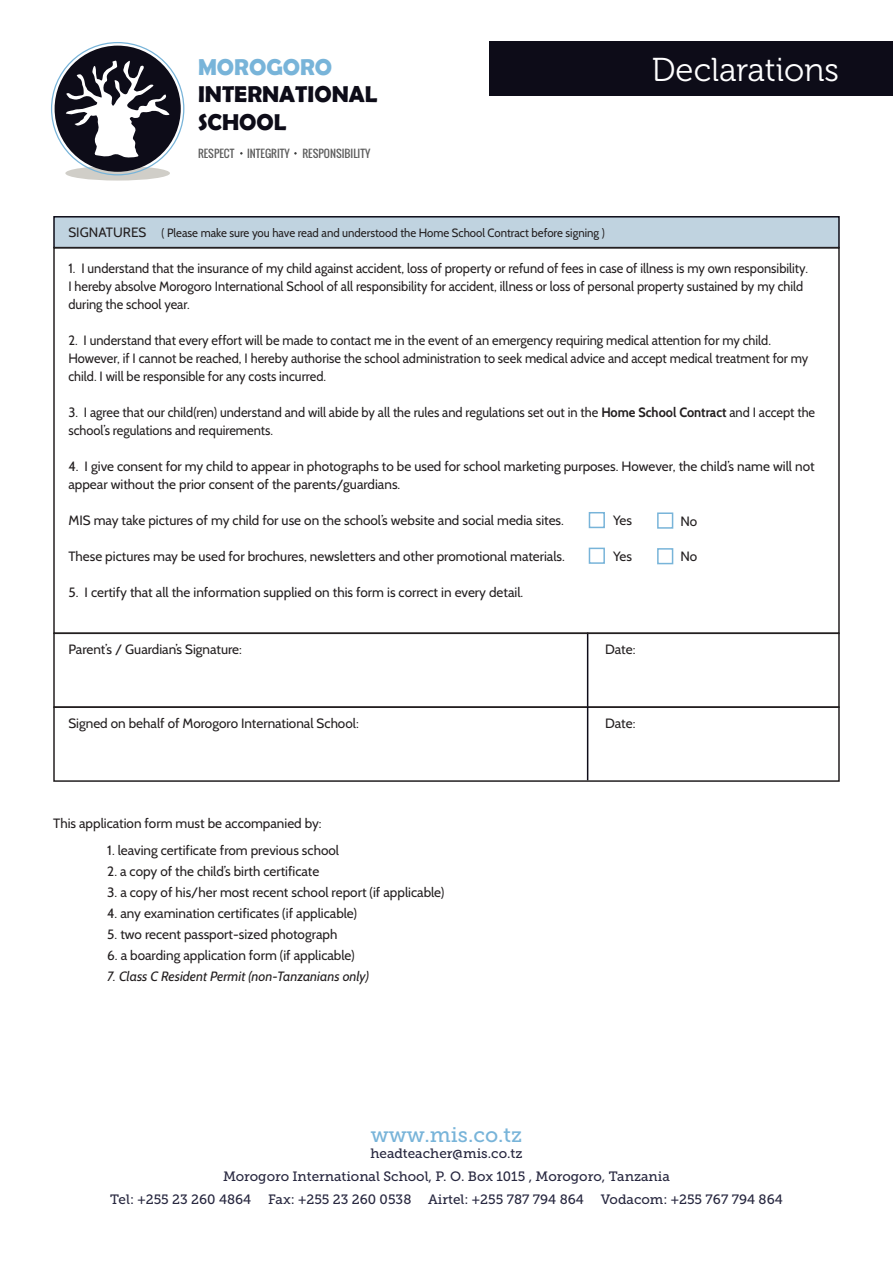
<style>
.page{position:relative;width:893px;height:1263px;background:#fff}
.page>*{position:absolute;margin:0;border:0;box-sizing:border-box;transform-origin:0 0}
.t1{font:33px "Museo 300";color:#fff}
.t2{font:700 23.1px/27.8px "Berlin Sans FB Demi";color:#0d0c18}
.t3{font:700 23.1px "Berlin Sans FB Demi";color:#78b4d9}
.t4{font:21px "Museo Slab 500";color:#78b4d9}
.t5{font:13.5px/18px "Cabin";color:#231f20}
.t6{font:13.5px/18px "Cabin";color:#231f20;scale:.95 1}
.t7{font:13.5px "Museo Slab 500";color:#27273f}
.t8{font:italic 13.5px "Cabin";color:#231f20}
.t9{font:12px "Cabin";color:#231f20;scale:.95 1}
.t10{font:10.65px "Oswald";color:#5e5e5e}
.s1{font-size:13.5px}
.s2{font-weight:700}
</style>
<div class="page">
<svg style="left:65px;top:166px;width:105px;height:15px"></svg>
<div style="left:55px;top:46px;width:126px;height:126px;background:#0d0c18;border-radius:50%"></div>
<svg style="left:65px;top:59px;width:107px;height:99px"></svg>
<div style="left:53px;top:216px;width:787px;height:32px;background:#c0d3e0;border:2px solid #0d0c18"></div>
<hr style="left:587px;top:632px;width:1px;height:74px;background:#0d0c18">
<div style="left:53px;top:706px;width:787px;height:76px;border:2px solid #231f20"></div>
<hr style="left:587px;top:706px;width:1px;height:74px;background:#0d0c18">
<div style="left:53px;top:247px;width:787px;height:387px;border:2px solid #231f20"></div>
<div style="left:589px;top:512px;width:16px;height:16px;border:2px solid #78b4d9"></div>
<div style="left:657px;top:512px;width:16px;height:17px;border:2px solid #78b4d9"></div>
<div style="left:589px;top:548px;width:16px;height:16px;border:2px solid #78b4d9"></div>
<div style="left:657px;top:548px;width:16px;height:16px;border:2px solid #78b4d9"></div>
<div style="left:489px;top:42px;width:404px;height:54px;background:#0d0c18"></div>
<h2 class="t3" style="left:198px;top:53px;width:136px">MOROGORO</h2>
<h2 class="t2" style="left:198px;top:80px;width:181px">INTERNATIONAL<br>SCHOOL</h2>
<p class="t10" style="left:198px;top:145px;width:174px">RESPECT INTEGRITY RESPONSIBILITY</p>
<p class="t9" style="left:68px;top:226px;width:566px"><span class="s1">SIGNATURES</span> ( Please make sure you have read and understood the Home School Contract before signing )</p>
<h1 class="t1" style="left:652px;top:52px;width:189px">Declarations</h1>
<p class="t6" style="left:68px;top:259px;width:780px">1. I understand that the insurance of my child against accident, loss of property or refund of fees in case of illness is my own responsibility.<br>I hereby absolve Morogoro International School of all responsibility for accident, illness or loss of personal property sustained by my child during the school year.</p>
<p class="t6" style="left:68px;top:331px;width:780px">2. I understand that every effort will be made to contact me in the event of an emergency requiring medical attention for my child.<br>However, if I cannot be reached, I hereby authorise the school administration to seek medical advice and accept medical treatment for my child. I will be responsible for any costs incurred.</p>
<p class="t6" style="left:68px;top:403px;width:787px">3. I agree that our child(ren) understand and will abide by all the rules and regulations set out in the <span class="s2">Home School Contract</span> and I accept the school’s regulations and requirements.</p>
<p class="t5" style="left:68px;top:457px;width:748px">4. I give consent for my child to appear in photographs to be used for school marketing purposes. However, the child’s name will not appear without the prior consent of the parents/guardians.</p>
<p class="t5" style="left:68px;top:511px;width:497px">MIS may take pictures of my child for use on the school’s website and social media sites.</p>
<p class="t5" style="left:68px;top:547px;width:498px">These pictures may be used for brochures, newsletters and other promotional materials.</p>
<p class="t5" style="left:68px;top:583px;width:456px">5. I certify that all the information supplied on this form is correct in every detail.</p>
<p class="t5" style="left:613px;top:511px;width:21px">Yes</p>
<p class="t5" style="left:680px;top:512px;width:18px">No</p>
<p class="t5" style="left:613px;top:547px;width:21px">Yes</p>
<p class="t5" style="left:680px;top:547px;width:18px">No</p>
<p class="t5" style="left:68px;top:640px;width:175px">Parent’s / Guardian’s Signature:</p>
<p class="t5" style="left:605px;top:640px;width:32px">Date:</p>
<p class="t5" style="left:68px;top:714px;width:292px">Signed on behalf of Morogoro International School:</p>
<p class="t5" style="left:605px;top:714px;width:32px">Date:</p>
<p class="t5" style="left:53px;top:814px;width:270px">This application form must be accompanied by:</p>
<p class="t5" style="left:107px;top:841px;width:233px">1. leaving certificate from previous school</p>
<p class="t5" style="left:107px;top:862px;width:214px">2. a copy of the child’s birth certificate</p>
<p class="t5" style="left:107px;top:883px;width:339px">3. a copy of his/her most recent school report (if applicable)</p>
<p class="t5" style="left:107px;top:904px;width:251px">4. any examination certificates (if applicable)</p>
<p class="t5" style="left:107px;top:925px;width:232px">5. two recent passport-sized photograph</p>
<p class="t5" style="left:107px;top:946px;width:249px">6. a boarding application form (if applicable)</p>
<p class="t8" style="left:107px;top:968px;width:263px">7. Class C Resident Permit (non-Tanzanians only)</p>
<h3 class="t4" style="left:371px;top:1123px;width:153px">www.mis.co.tz</h3>
<p class="t7" style="left:370px;top:1146px;width:154px">headteacher@mis.co.tz</p>
<p class="t7" style="left:223px;top:1169px;width:448px">Morogoro International School, P. O. Box 1015 , Morogoro, Tanzania</p>
<p class="t7" style="left:110px;top:1192px;width:143px">Tel: +255 23 260 4864</p>
<p class="t7" style="left:268px;top:1192px;width:145px">Fax: +255 23 260 0538</p>
<p class="t7" style="left:428px;top:1192px;width:157px">Airtel: +255 787 794 864</p>
<p class="t7" style="left:601px;top:1192px;width:183px">Vodacom: +255 767 794 864</p>
</div>
